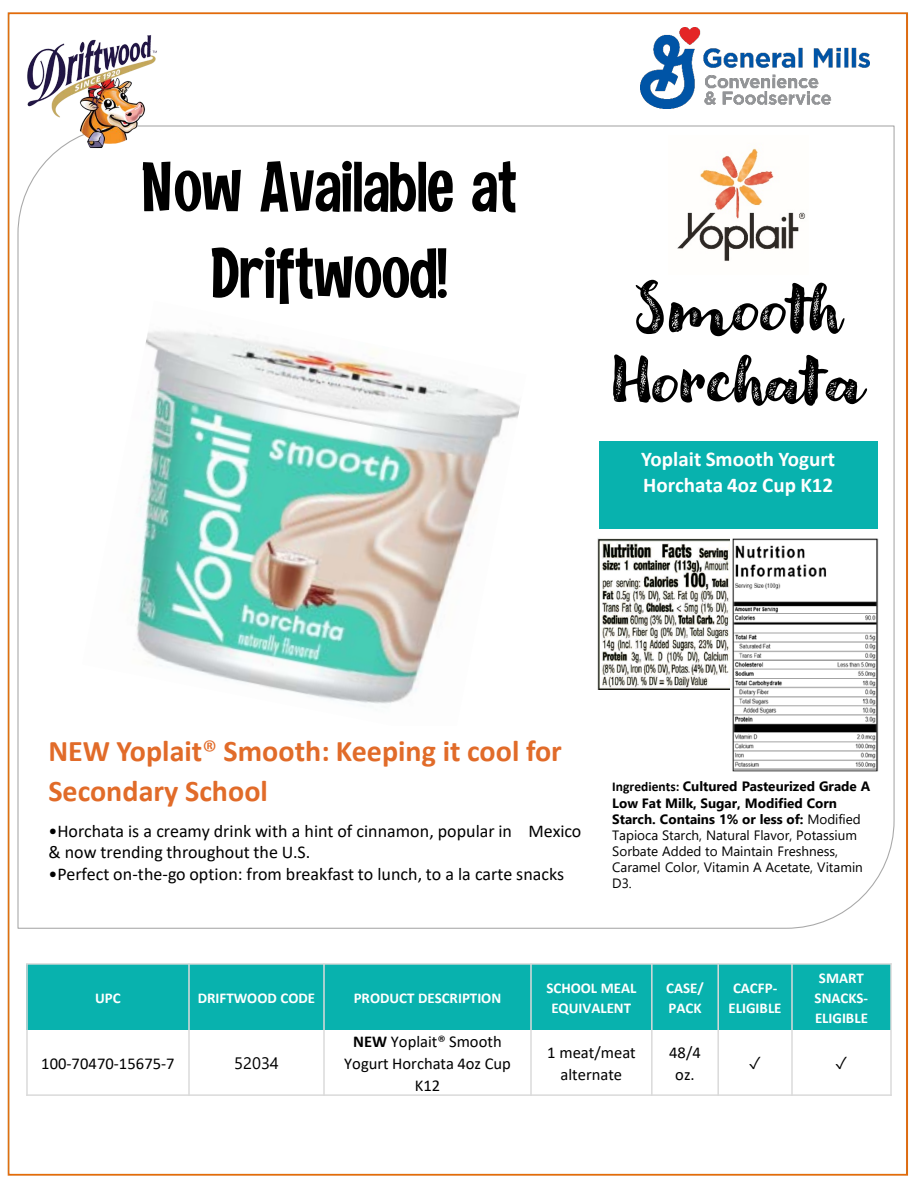
<style>
.page{position:relative;width:918px;height:1188px;background:#fff}
.page>*{position:absolute;margin:0;border:0;box-sizing:border-box;transform-origin:0 0}
.t1{font:72px/86.4px "dumadi";color:#000;text-align:center}
.t2{font:60px "Modern Love Grunge";color:#000}
.t3{font:700 30px/39.6px "Calibri";color:#e16b29}
.t4{font:700 21px/25.2px "Calibri";color:#fff}
.t5{font:18px/21.6px "Calibri";color:#000}
.t6{font:16.5px/21.8px "Calibri";color:#000;text-align:center}
.t7{font:16.5px "Segoe UI";letter-spacing:.005em;color:#000}
.t8{font:700 15px/19.8px "Calibri";color:#fff}
.t9{font:13.5px/16.2px "Segoe UI";color:#000}
.s1{font-weight:400}
.s2{font-family:"Calibri";font-weight:700}
.s3{font-weight:700}
</style>
<div class="page">
<img style="left:7px;top:12px;width:901px;height:1164px">
<svg style="left:750px;top:1057px;width:11px;height:12px"></svg>
<svg style="left:836px;top:1057px;width:11px;height:12px"></svg>
<p class="t1" style="left:143px;top:150px;width:376px">Now Available at<br>Driftwood!</p>
<p class="t2" style="left:633px;top:261px;width:210px">Smooth</p>
<p class="t2" style="left:612px;top:333px;width:252px">Horchata</p>
<p class="t4" style="left:641px;top:447px;width:195px">Yoplait Smooth Yogurt<br>Horchata 4oz Cup K12</p>
<p class="t3" style="left:48px;top:731px;width:515px">NEW Yoplait<span class="s1">®</span> Smooth: Keeping it cool for<br>Secondary School</p>
<p class="t5" style="left:48px;top:820px;width:535px">•Horchata is a creamy drink with a hint of cinnamon, popular in Mexico &amp; now trending throughout the U.S.</p>
<p class="t5" style="left:48px;top:863px;width:517px">•Perfect on-the-go option: from breakfast to lunch, to a la carte snacks</p>
<p class="t9" style="left:612px;top:777px;width:260px"><span class="s2">Ingredients:</span> <span class="s3">Cultured Pasteurized Grade A Low Fat Milk, Sugar, Modified Corn Starch. Contains 1% or less of:</span> Modified Tapioca Starch, Natural Flavor, Potassium Sorbate Added to Maintain Freshness, Caramel Color, Vitamin A Acetate, Vitamin D3.</p>
<p class="t8" style="left:95px;top:988px;width:27px">UPC</p>
<p class="t8" style="left:198px;top:988px;width:119px">DRIFTWOOD CODE</p>
<p class="t8" style="left:354px;top:988px;width:149px">PRODUCT DESCRIPTION</p>
<p class="t8" style="left:546px;top:978px;width:92px;text-align:center">SCHOOL MEAL<br>EQUIVALENT</p>
<p class="t8" style="left:666px;top:978px;width:39px">CASE/<br>PACK</p>
<p class="t8" style="left:729px;top:978px;width:55px">CACFP-<br>ELIGIBLE</p>
<p class="t8" style="left:815px;top:968px;width:55px">SMART<br>SNACKS-<br>ELIGIBLE</p>
<p class="t6" style="left:41px;top:1052px;width:135px">100-70470-15675-7</p>
<p class="t7" style="left:234px;top:1048px;width:46px">52034</p>
<p class="t6" style="left:344px;top:1030px;width:168px"><span class="s3">NEW</span> Yoplait® Smooth<br>Yogurt Horchata 4oz Cup<br>K12</p>
<p class="t6" style="left:547px;top:1041px;width:90px">1 meat/meat alternate</p>
<p class="t6" style="left:669px;top:1041px;width:33px">48/4 oz.</p>
</div>
